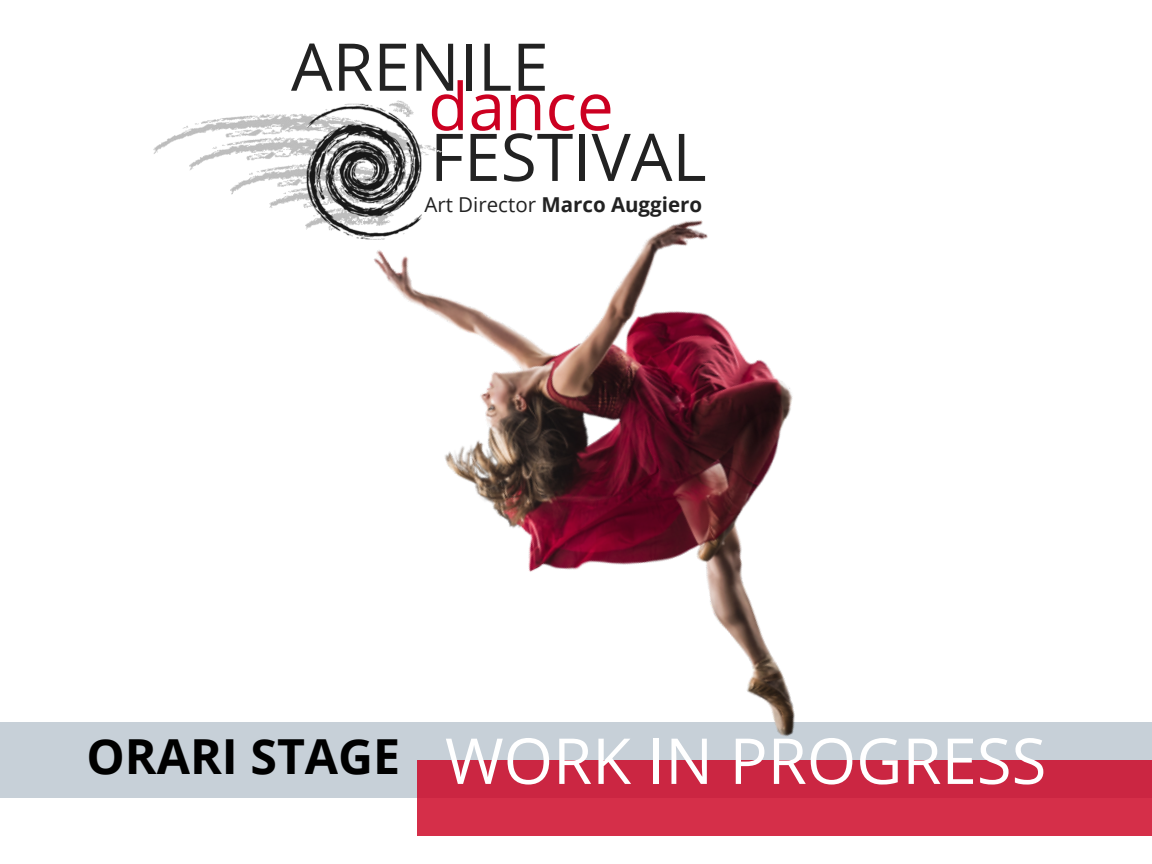
<style>
.page{position:relative;width:1152px;height:864px;background:#fff}
.page>*{position:absolute;margin:0;border:0;box-sizing:border-box;transform-origin:0 0}
.t1{font:65.85px "Open Sans";color:#222}
.t2{font:65.85px "Open Sans";color:#cc0021}
.t3{font:63.45px "Open Sans";color:#fff}
.t4{font:700 48.3px "Open Sans";color:#000}
.t5{font:700 20.55px "Open Sans";color:#222}
.s1{font-weight:400}
</style>
<div class="page">
<div style="left:0;top:722px;width:1152px;height:76px;background:#c7d0d8"></div>
<img style="left:153px;top:114px;width:110px;height:81px">
<img style="left:263px;top:100px;width:532px;height:637px">
<div style="left:417px;top:760px;width:735px;height:76px;background:#cb2642"></div>
<h1 class="t1" style="left:291px;top:20px;width:259px">ARENILE</h1>
<h1 class="t2" style="left:428px;top:60px;width:187px">dance</h1>
<h1 class="t1" style="left:430px;top:111px;width:278px">FESTIVAL</h1>
<p class="t5" style="left:424px;top:190px;width:279px"><span class="s1">Art Director</span> Marco Auggiero</p>
<h3 class="t4" style="left:86px;top:722px;width:315px">ORARI STAGE</h3>
<h2 class="t3" style="left:445px;top:716px;width:603px">WORK IN PROGRESS</h2>
</div>
